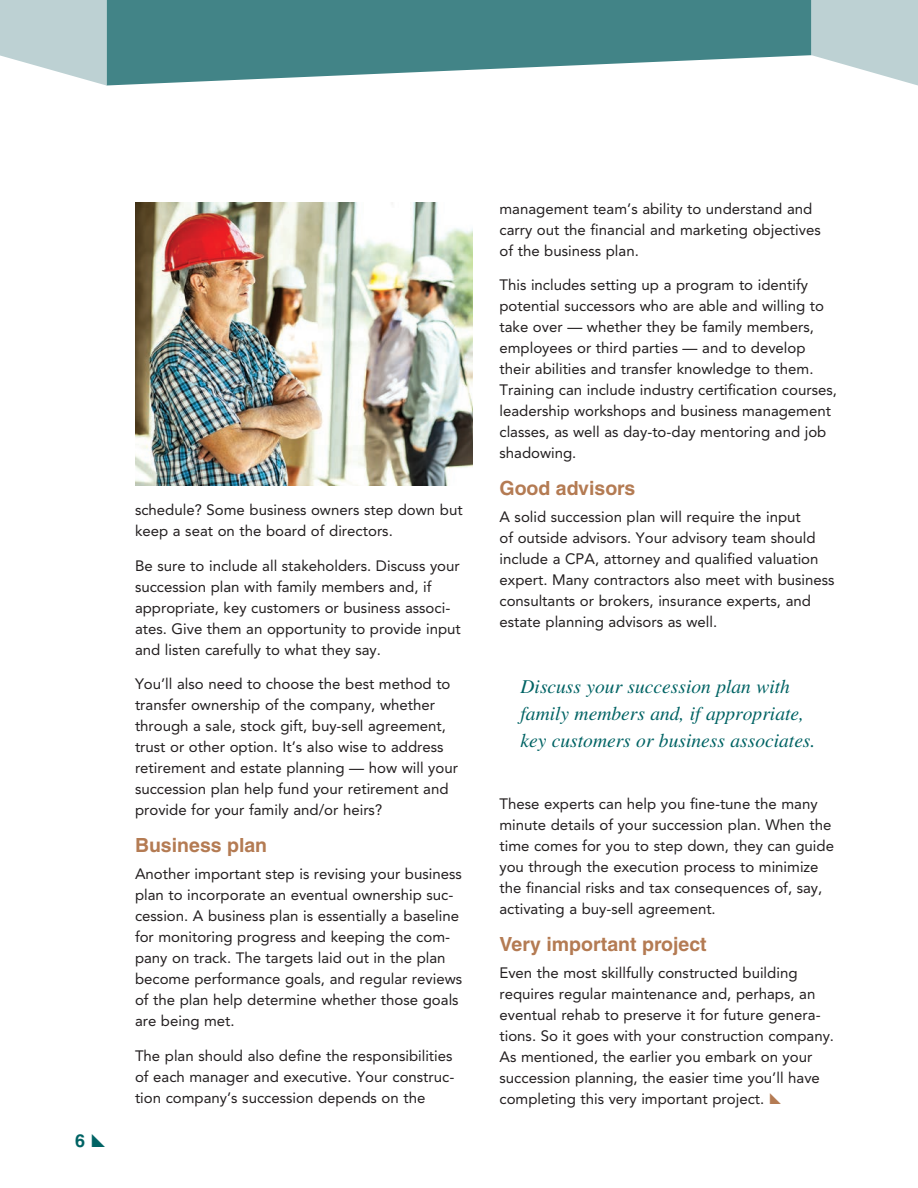
<style>
.page{position:relative;width:918px;height:1188px;background:#fff}
.page>*{position:absolute;margin:0;border:0;box-sizing:border-box;transform-origin:0 0}
.t1{font:italic 19.5px/27px "Times LT Std";color:#006364}
.t2{font:700 19.5px "Helvetica LT Std";color:#b47b53}
.t3{font:700 18px "Helvetica LT Std";color:#006364}
.t4{font:15px/21px "Avenir LT Std";color:#231f20}
</style>
<div class="page">
<svg style="left:107px;top:0;width:704px;height:86px;fill:#428487"></svg>
<svg style="left:0;top:0;width:106px;height:86px"></svg>
<svg style="left:811px;top:0;width:107px;height:86px"></svg>
<img style="left:135px;top:202px;width:337px;height:284px">
<p class="t3" style="left:75px;top:1130px;width:12px">6</p>
<p class="t4" style="left:135px;top:500px;width:329px">schedule? Some business owners step down but keep a seat on the board of directors.</p>
<p class="t4" style="left:135px;top:555px;width:327px">Be sure to include all stakeholders. Discuss your succession plan with family members and, if appropriate, key customers or business associ&shy;ates. Give them an opportunity to provide input and listen carefully to what they say.</p>
<p class="t4" style="left:135px;top:674px;width:325px">You’ll also need to choose the best method to transfer ownership of the company, whether through a sale, stock gift, buy-sell agreement, trust or other option. It’s also wise to address retirement and estate planning — how will your succession plan help fund your retirement and provide for your family and/or heirs?</p>
<h1 class="t2" style="left:135px;top:833px;width:134px">Business plan</h1>
<p class="t4" style="left:135px;top:864px;width:329px">Another important step is revising your business plan to incorporate an eventual ownership suc&shy;cession. A business plan is essentially a baseline for monitoring progress and keeping the com&shy;pany on track. The targets laid out in the plan become performance goals, and regular reviews of the plan help determine whether those goals are being met.</p>
<p class="t4" style="left:135px;top:1045px;width:321px">The plan should also define the responsibilities of each manager and executive. Your construc&shy;tion company’s succession depends on the</p>
<p class="t4" style="left:500px;top:198px;width:323px">management team’s ability to understand and carry out the financial and marketing objectives of the business plan.</p>
<p class="t4" style="left:500px;top:275px;width:339px">This includes setting up a program to identify potential successors who are able and willing to take over — whether they be family members, employees or third parties — and to develop their abilities and transfer knowledge to them.<br>Training can include industry certification courses, leadership workshops and business management classes, as well as day-to-day mentoring and job shadowing.</p>
<h1 class="t2" style="left:500px;top:476px;width:137px">Good advisors</h1>
<p class="t4" style="left:500px;top:507px;width:337px">A solid succession plan will require the input<br>of outside advisors. Your advisory team should include a CPA, attorney and qualified valuation expert. Many contractors also meet with business consultants or brokers, insurance experts, and estate planning advisors as well.</p>
<h1 class="t1" style="left:520px;top:673px;width:296px">Discuss your succession plan with family members and, if appropriate, key customers or business associates.</h1>
<p class="t4" style="left:500px;top:793px;width:336px">These experts can help you fine-tune the many minute details of your succession plan. When the time comes for you to step down, they can guide you through the execution process to minimize the financial risks and tax consequences of, say, activating a buy-sell agreement.</p>
<h1 class="t2" style="left:500px;top:932px;width:209px">Very important project</h1>
<p class="t4" style="left:500px;top:962px;width:336px">Even the most skillfully constructed building requires regular maintenance and, perhaps, an eventual rehab to preserve it for future genera&shy;tions. So it goes with your construction company.<br>As mentioned, the earlier you embark on your succession planning, the easier time you’ll have completing this very important project.</p>
</div>
